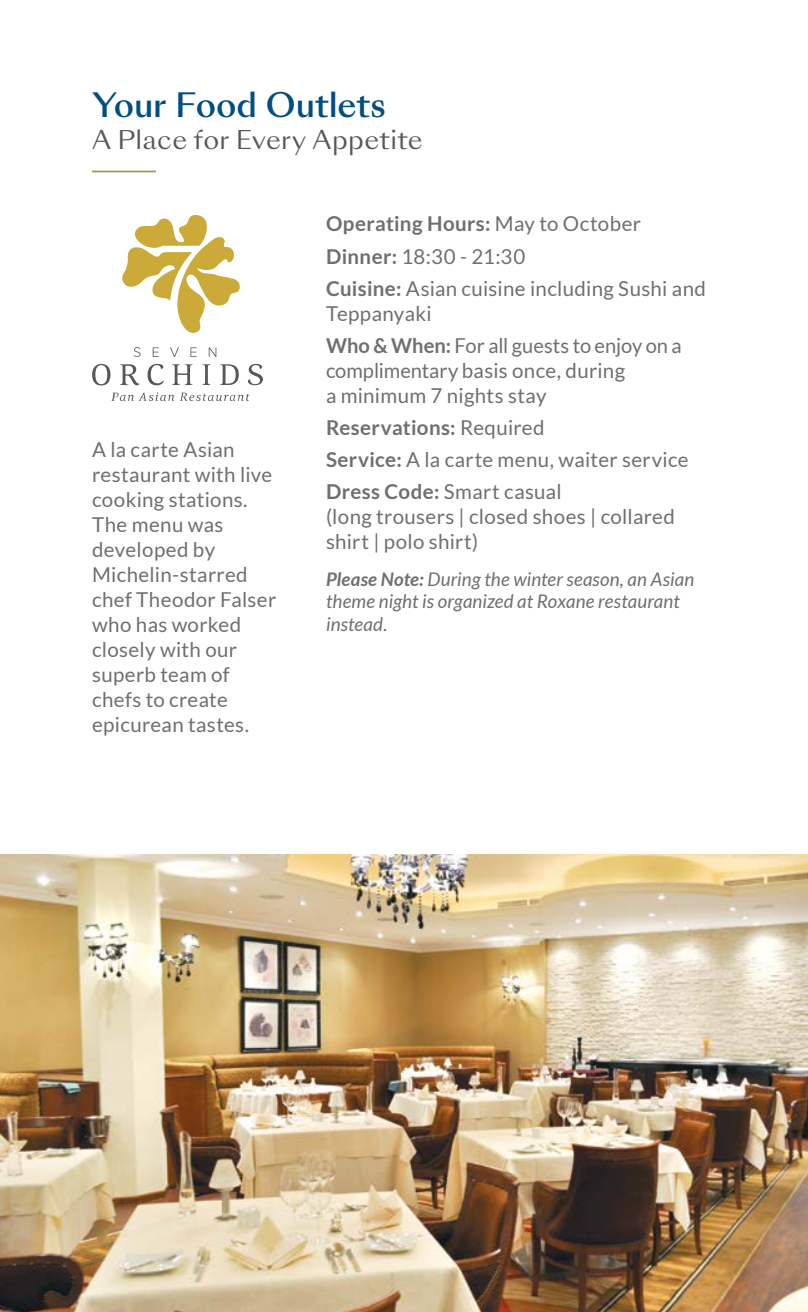
<style>
.page{position:relative;width:808px;height:1312px;background:#fff}
.page>*{position:absolute;margin:0;border:0;box-sizing:border-box;transform-origin:0 0}
.t1{font:500 32.5px "Sang Bleu Sunrise";color:#004e82}
.t2{font:25px "Sang Bleu Sunrise";letter-spacing:.015em;color:#575756}
.t3{font:20.5px/25px "Lato";letter-spacing:.015em;color:#706f6f}
.t4{font:italic 18.75px/22.5px "Lato";letter-spacing:.01em;color:#706f6f}
.s1{font-weight:700}
</style>
<div class="page">
<img style="left:0;top:854px;width:808px;height:457px">
<hr style="left:92px;top:171px;width:64px;height:1px;background:#af914f">
<svg style="left:122px;top:215px;width:118px;height:118px"></svg>
<svg style="left:92px;top:364px;width:18px;height:21px"></svg>
<svg style="left:120px;top:364px;width:20px;height:21px"></svg>
<svg style="left:148px;top:364px;width:16px;height:21px"></svg>
<svg style="left:172px;top:364px;width:21px;height:21px"></svg>
<svg style="left:203px;top:364px;width:7px;height:21px"></svg>
<svg style="left:220px;top:364px;width:19px;height:21px"></svg>
<svg style="left:248px;top:364px;width:15px;height:21px"></svg>
<svg style="left:111px;top:392px;width:63px;height:9px"></svg>
<svg style="left:180px;top:392px;width:69px;height:9px"></svg>
<svg style="left:134px;top:347px;width:6px;height:10px"></svg>
<svg style="left:153px;top:347px;width:6px;height:10px"></svg>
<svg style="left:170px;top:347px;width:9px;height:10px"></svg>
<svg style="left:190px;top:347px;width:6px;height:10px"></svg>
<svg style="left:209px;top:347px;width:7px;height:10px"></svg>
<h1 class="t1" style="left:92px;top:82px;width:295px">Your Food Outlets</h1>
<p class="t2" style="left:92px;top:123px;width:332px">A Place for Every Appetite</p>
<p class="t3" style="left:92px;top:437px;width:186px">A la carte Asian restaurant with live cooking stations.<br>The menu was developed by<br>Michelin-starred chef Theodor Falser who has worked closely with our superb team of chefs to create epicurean tastes.</p>
<p class="t3" style="left:326px;top:208px;width:382px;line-height:32px"><span class="s1">Operating Hours:</span> May to October<br><span class="s1">Dinner:</span> 18:30 - 21:30<br><span class="s1">Cuisine:</span> Asian cuisine including Sushi and</p>
<p class="t3" style="left:326px;top:297px;width:357px;line-height:32px">Teppanyaki<br><span class="s1">Who &amp; When:</span> For all guests to enjoy on a</p>
<p class="t3" style="left:326px;top:357px;width:301px">complimentary basis once, during a minimum 7 nights stay</p>
<p class="t3" style="left:326px;top:411px;width:364px;line-height:32px"><span class="s1">Reservations:</span> Required<br><span class="s1">Service:</span> A la carte menu, waiter service<br><span class="s1">Dress Code:</span> Smart casual</p>
<p class="t3" style="left:326px;top:504px;width:350px">(long trousers | closed shoes | collared shirt | polo shirt)</p>
<p class="t4" style="left:326px;top:568px;width:370px"><span class="s1">Please Note:</span> During the winter season, an Asian theme night is organized at Roxane restaurant instead.</p>
</div>
